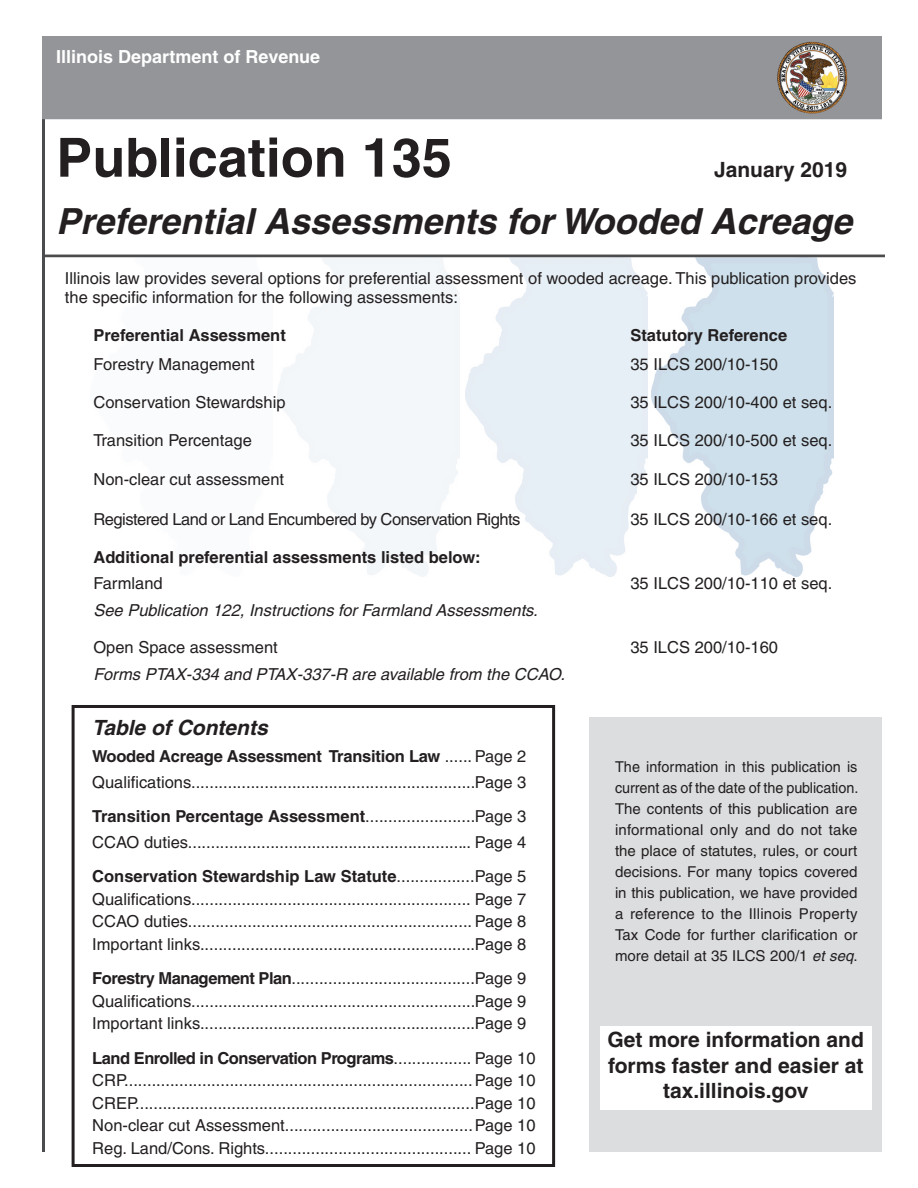
<style>
.page{position:relative;width:918px;height:1188px;background:#fff}
.page>*{position:absolute;margin:0;border:0;box-sizing:border-box;transform-origin:0 0}
.t1{font:700 54px "Helvetica";color:#231f20}
.t2{font:italic 700 36px "Helvetica";color:#231f20}
.Body_text{font:700 21px/25.5px "Helvetica";color:#231f20;text-align:center}
.t3{font:italic 700 21px "Helvetica";color:#231f20}
.t4{font:700 18px "Helvetica";color:#fff}
.Body_text-2{font:16.5px/19.8px "Helvetica";color:#231f20}
.Body_text-3{font:700 16.5px "Helvetica";color:#231f20}
.t5{font:italic 16.5px "Helvetica";color:#231f20}
.Body_text-4{font:700 16.5px "Helvetica";letter-spacing:-.03em;color:#231f20}
.Body_text-5{font:16.5px "Helvetica";letter-spacing:-.03em;color:#231f20}
.Body_text-6{font:15px/21px "Helvetica";letter-spacing:.005em;color:#231f20;text-align:justify;scale:.96 1}
.s1{font-weight:400}
.s2{font-weight:700}
.s3{font-style:italic}
</style>
<div class="page">
<img style="left:652px;top:257px;width:182px;height:319px">
<div style="left:42px;top:36px;width:840px;height:83px;background:#939598"></div>
<hr style="left:45px;top:255px;width:840px;height:2px;background:#4b4c4d">
<hr style="left:42px;top:119px;width:3px;height:1033px;background:#4b4c4d">
<img style="left:777px;top:42px;width:70px;height:71px">
<div style="left:590px;top:718px;width:292px;height:434px;background:#dcdddf"></div>
<div style="left:600px;top:1027px;width:272px;height:83px;background:#fff"></div>
<div style="left:72px;top:705px;width:483px;height:462px;border:3px solid #231f20"></div>
<p class="t4" style="left:56px;top:46px;width:265px">Illinois Department of Revenue</p>
<p class="t1" style="left:56px;top:125px;width:397px">Publication 135</p>
<p class="Body_text" style="left:714px;top:156px;width:135px">January 2019</p>
<p class="t2" style="left:56px;top:200px;width:798px">Preferential Assessments for Wooded Acreage</p>
<p class="Body_text-2" style="left:65px;top:268px;width:793px">Illinois law provides several options for preferential assessment of wooded acreage. This publication provides the specific information for the following assessments:</p>
<p class="Body_text-3" style="left:93px;top:325px;width:194px">Preferential Assessment</p>
<p class="Body_text-3" style="left:630px;top:325px;width:158px">Statutory Reference</p>
<p class="Body_text-2" style="left:93px;top:354px;width:163px">Forestry Management</p>
<p class="Body_text-2" style="left:630px;top:354px;width:149px">35 ILCS 200/10-150</p>
<p class="Body_text-2" style="left:93px;top:392px;width:194px">Conservation Stewardship</p>
<p class="Body_text-2" style="left:630px;top:392px;width:203px">35 ILCS 200/10-400 et seq.</p>
<p class="Body_text-2" style="left:93px;top:430px;width:160px">Transition Percentage</p>
<p class="Body_text-2" style="left:630px;top:430px;width:203px">35 ILCS 200/10-500 et seq.</p>
<p class="Body_text-2" style="left:93px;top:469px;width:192px">Non-clear cut assessment</p>
<p class="Body_text-2" style="left:630px;top:469px;width:149px">35 ILCS 200/10-153</p>
<p class="Body_text-5" style="left:93px;top:509px;width:428px">Registered Land or Land Encumbered by Conservation Rights</p>
<p class="Body_text-2" style="left:630px;top:509px;width:203px">35 ILCS 200/10-166 et seq.</p>
<p class="Body_text-3" style="left:93px;top:547px;width:389px">Additional preferential assessments listed below:</p>
<p class="Body_text-2" style="left:93px;top:573px;width:71px">Farmland</p>
<p class="Body_text-2" style="left:630px;top:573px;width:203px">35 ILCS 200/10-110 et seq.</p>
<p class="t5" style="left:93px;top:600px;width:446px">See Publication 122, Instructions for Farmland Assessments.</p>
<p class="Body_text-2" style="left:93px;top:638px;width:186px">Open Space assessment</p>
<p class="Body_text-2" style="left:630px;top:638px;width:149px">35 ILCS 200/10-160</p>
<p class="t5" style="left:93px;top:665px;width:473px">Forms PTAX-334 and PTAX-337-R are available from the CCAO.</p>
<p class="t3" style="left:92px;top:714px;width:177px">Table of Contents</p>
<p class="Body_text-3" style="left:92px;top:747px;width:436px">Wooded Acreage Assessment Transition Law <span class="s1">...... Page 2</span></p>
<p class="Body_text-2" style="left:92px;top:772px;width:436px">Qualifications..............................................................Page 3</p>
<p class="Body_text-3" style="left:92px;top:807px;width:436px">Transition Percentage Assessment<span class="s1">........................Page 3</span></p>
<p class="Body_text-2" style="left:92px;top:832px;width:436px">CCAO duties.............................................................. Page 4</p>
<p class="Body_text-3" style="left:92px;top:867px;width:436px">Conservation Stewardship Law Statute<span class="s1">.................Page 5</span></p>
<p class="Body_text-2" style="left:92px;top:889px;width:436px">Qualifications............................................................. Page 7</p>
<p class="Body_text-2" style="left:92px;top:912px;width:436px">CCAO duties.............................................................. Page 8</p>
<p class="Body_text-2" style="left:92px;top:934px;width:436px">Important links............................................................Page 8</p>
<p class="Body_text-2" style="left:92px;top:969px;width:436px"><span class="s2">Forestry Management Plan</span>........................................Page 9</p>
<p class="Body_text-2" style="left:92px;top:991px;width:436px">Qualifications..............................................................Page 9</p>
<p class="Body_text-2" style="left:92px;top:1014px;width:436px">Important links............................................................Page 9</p>
<p class="Body_text-4" style="left:92px;top:1048px;width:445px">Land Enrolled in Conservation Programs<span class="s1">................. Page 10</span></p>
<p class="Body_text-2" style="left:92px;top:1071px;width:445px">CRP............................................................................Page 10</p>
<p class="Body_text-2" style="left:92px;top:1093px;width:445px">CREP..........................................................................Page 10</p>
<p class="Body_text-2" style="left:92px;top:1116px;width:445px">Non-clear cut Assessment.........................................Page 10</p>
<p class="Body_text-2" style="left:92px;top:1138px;width:445px">Reg. Land/Cons. Rights............................................. Page 10</p>
<p class="Body_text-6" style="left:615px;top:756px;width:255px">The information in this publication is current as of the date of the publication.<br>The contents of this publication are informational only and do not take the place of statutes, rules, or court decisions. For many topics covered in this publication, we have provided a reference to the Illinois Property Tax Code for further clarification or more detail at 35 ILCS 200/1 <span class="s3">et seq</span>.</p>
<p class="Body_text" style="left:608px;top:1027px;width:258px">Get more information and forms faster and easier at tax.illinois.gov</p>
</div>
